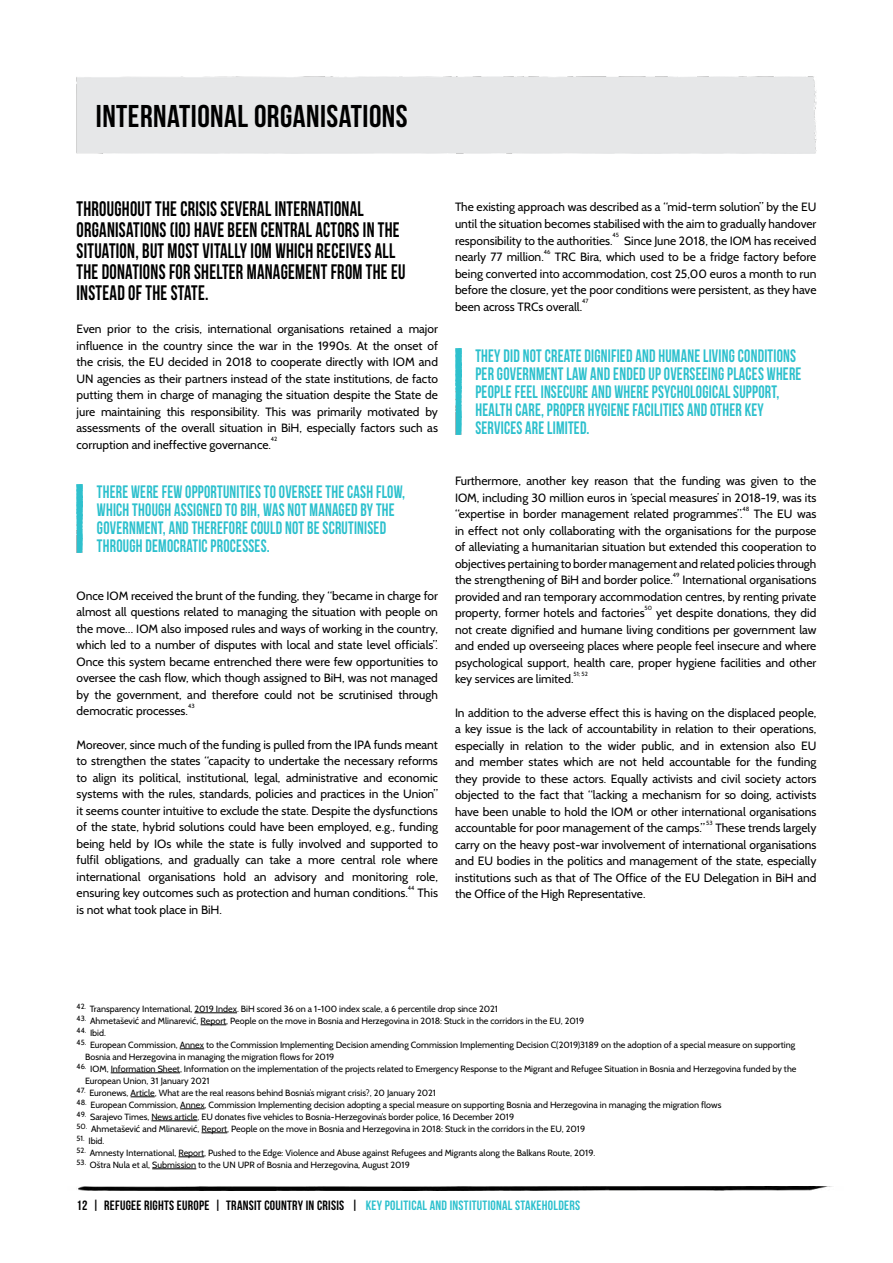
<style>
.page{position:relative;width:893px;height:1263px;background:#fff}
.page>*{position:absolute;margin:0;border:0;box-sizing:border-box;transform-origin:0 0}
.t1{font:31.5px "Bebas Neue";letter-spacing:.015em;color:#000}
.t2{font:21px/21px "Bebas Neue";letter-spacing:.015em;color:#000;scale:.88 1}
.t3{font:18px/18px "Bebas Neue";letter-spacing:.015em;color:#2cc0cd;scale:.88 1}
.t4{font:13.5px "Bebas Neue";letter-spacing:.02em;color:#000101}
.t5{font:12px/16.5px "Cabin";color:#000;text-align:justify}
.t6{font:9px/12px "Cabin";color:#000}
.t7{font:6px "Cabin";color:#000}
.s1{font-family:"Trebuchet MS"}
.s2{color:#2cc0cd}
</style>
<div class="page">
<img style="left:78px;top:1186px;width:754px;height:4px">
<hr style="left:194px;top:1012px;width:43px;height:1px;background:#000">
<svg style="left:201px;top:1024px;width:25px;height:1px"></svg>
<svg style="left:180px;top:1048px;width:24px;height:1px"></svg>
<hr style="left:111px;top:1072px;width:69px;height:1px;background:#000">
<svg style="left:131px;top:1096px;width:24px;height:1px"></svg>
<svg style="left:180px;top:1108px;width:25px;height:1px"></svg>
<hr style="left:151px;top:1120px;width:46px;height:1px;background:#000">
<svg style="left:202px;top:1132px;width:25px;height:1px"></svg>
<svg style="left:178px;top:1156px;width:26px;height:1px"></svg>
<hr style="left:152px;top:1168px;width:44px;height:1px;background:#000">
<img style="left:455px;top:349px;width:6px;height:86px">
<img style="left:77px;top:485px;width:6px;height:68px">
<h1 class="t1" style="left:96px;top:98px;width:313px">INTERNATIONAL ORGANISATIONS</h1>
<h2 class="t2" style="left:77px;top:198px;width:375px">THROUGHOUT THE CRISIS SEVERAL INTERNATIONAL ORGANISATIONS (IO) HAVE BEEN CENTRAL ACTORS IN THE SITUATION, BUT MOST VITALLY IOM WHICH RECEIVES ALL THE DONATIONS FOR SHELTER MANAGEMENT FROM THE EU INSTEAD OF THE STATE.</h2>
<p class="t5" style="left:77px;top:321px;width:363px">Even prior to the crisis, international organisations retained a major influence in the country since the war in the 1990s. At the onset of the crisis, the EU decided in 2018 to cooperate directly with IOM and UN agencies as their partners instead of the state institutions, de facto putting them in charge of managing the situation despite the State de jure maintaining this responsibility. This was primarily motivated by assessments of the overall situation in BiH, especially factors such as corruption and ineffective governance.</p>
<p class="t7" style="left:271px;top:435px;width:8px">42</p>
<h3 class="t3" style="left:97px;top:483px;width:352px">THERE WERE FEW OPPORTUNITIES TO OVERSEE THE CASH FLOW, WHICH THOUGH ASSIGNED TO BIH, WAS NOT MANAGED BY THE GOVERNMENT, AND THEREFORE COULD NOT BE SCRUTINISED THROUGH DEMOCRATIC PROCESSES.</h3>
<p class="t5" style="left:77px;top:587px;width:363px">Once IOM received the brunt of the funding, they “became in charge for almost all questions related to managing the situation with people on the move… IOM also imposed rules and ways of working in the country, which led to a number of disputes with local and state level officials”.<br>Once this system became entrenched there were few opportunities to oversee the cash flow, which though assigned to BiH, was not managed by the government, and therefore could not be scrutinised through democratic processes.</p>
<p class="t7" style="left:188px;top:702px;width:8px">43</p>
<p class="t5" style="left:77px;top:736px;width:363px">Moreover, since much of the funding is pulled from the IPA funds meant to strengthen the states “capacity to undertake the necessary reforms to align its political, institutional, legal, administrative and economic systems with the rules, standards, policies and practices in the Union” it seems counter intuitive to exclude the state. Despite the dysfunctions of the state, hybrid solutions could have been employed, e.g., funding being held by IOs while the state is fully involved and supported to fulfil obligations, and gradually can take a more central role where international organisations hold an advisory and monitoring role, ensuring key outcomes such as protection and human conditions.</p>
<p class="t7" style="left:408px;top:884px;width:8px">44</p>
<p class="t5" style="left:418px;top:885px;width:22px">This</p>
<p class="t5" style="left:77px;top:901px;width:147px">is not what took place in BiH.</p>
<p class="t5" style="left:455px;top:199px;width:363px">The existing approach was described as a “mid-term solution” by the EU until the situation becomes stabilised with the aim to gradually handover responsibility to the authorities.</p>
<p class="t7" style="left:613px;top:231px;width:8px">45</p>
<p class="t5" style="left:624px;top:232px;width:194px">Since June 2018, the IOM has received</p>
<p class="t7" style="left:544px;top:248px;width:8px">46</p>
<p class="t5" style="left:455px;top:248px;width:363px;text-indent:100px">TRC Bira, which used to be a fridge factory before being converted into accommodation, cost 25,00 euros a month to run before the closure, yet the poor conditions were persistent, as they have been across TRCs overall.</p>
<p class="t5" style="left:455px;top:248px;width:90px">nearly 77 million.</p>
<p class="t7" style="left:582px;top:297px;width:8px">47</p>
<p class="t3" style="left:475px;top:347px;width:372px">THEY DID NOT CREATE DIGNIFIED AND HUMANE LIVING CONDITIONS PER GOVERNMENT LAW AND ENDED UP OVERSEEING PLACES WHERE PEOPLE FEEL INSECURE AND WHERE PSYCHOLOGICAL SUPPORT, HEALTH CARE, PROPER HYGIENE FACILITIES AND OTHER KEY SERVICES ARE LIMITED.</p>
<p class="t5" style="left:455px;top:473px;width:363px">Furthermore, another key reason that the funding was given to the IOM, including 30 million euros in ‘special measures’ in 2018-19, was its “expertise in border management related programmes”.</p>
<p class="t7" style="left:742px;top:505px;width:9px">48</p>
<p class="t5" style="left:455px;top:506px;width:363px;text-indent:299px">The EU was in effect not only collaborating with the organisations for the purpose of alleviating a humanitarian situation but extended this cooperation to objectives pertaining to border management and related policies through the strengthening of BiH and border police.</p>
<p class="t7" style="left:673px;top:571px;width:8px">49</p>
<p class="t5" style="left:455px;top:572px;width:363px;text-indent:227px">International organisations provided and ran temporary accommodation centres, by renting private property, former hotels and factories</p>
<p class="t7" style="left:645px;top:604px;width:9px">50</p>
<p class="t5" style="left:455px;top:605px;width:363px;text-indent:201px">yet despite donations, they did not create dignified and humane living conditions per government law and ended up overseeing places where people feel insecure and where psychological support, health care, proper hygiene facilities and other key services are limited.</p>
<p class="t7" style="left:573px;top:670px;width:16px">51; 52</p>
<p class="t5" style="left:455px;top:704px;width:363px">In addition to the adverse effect this is having on the displaced people, a key issue is the lack of accountability in relation to their operations, especially in relation to the wider public, and in extension also EU and member states which are not held accountable for the funding they provide to these actors. Equally activists and civil society actors objected to the fact that “lacking a mechanism for so doing, activists have been unable to hold the IOM or other international organisations accountable for poor management of the camps.”</p>
<p class="t7" style="left:706px;top:819px;width:8px">53</p>
<p class="t5" style="left:455px;top:820px;width:363px;text-indent:260px">These trends largely carry on the heavy post-war involvement of international organisations and EU bodies in the politics and management of the state, especially institutions such as that of The Office of the EU Delegation in BiH and the Office of the High Representative.</p>
<p class="t6" style="left:77px;top:1002px;width:423px"><sup>42.</sup> Transparency International, 2019 Index. BiH scored 36 on a 1-100 index scale, a 6 percentile drop since 2021</p>
<p class="t6" style="left:77px;top:1014px;width:509px"><sup>43.</sup> Ahmetaševi<span class="s1">ć</span> and Mlinarevi<span class="s1">ć</span>, Report, People on the move in Bosnia and Herzegovina in 2018: Stuck in the corridors in the EU, 2019</p>
<p class="t6" style="left:77px;top:1026px;width:31px"><sup>44.</sup> Ibid.</p>
<p class="t6" style="left:85px;top:1038px;width:712px;text-indent:-9px"><sup>45.</sup> European Commission, Annex to the Commission Implementing Decision amending Commission Implementing Decision C(2019)3189 on the adoption of a special measure on supporting<br>Bosnia and Herzegovina in managing the migration flows for 2019</p>
<p class="t6" style="left:85px;top:1062px;width:713px;text-indent:-9px"><sup>46.</sup> IOM, Information Sheet, Information on the implementation of the projects related to Emergency Response to the Migrant and Refugee Situation in Bosnia and Herzegovina funded by the<br>European Union, 31 January 2021</p>
<p class="t6" style="left:77px;top:1086px;width:361px"><sup>47.</sup> Euronews, Article, What are the real reasons behind Bosnia’s migrant crisis?, 20 January 2021</p>
<p class="t6" style="left:77px;top:1098px;width:646px"><sup>48.</sup> European Commission, Annex, Commission Implementing decision adopting a special measure on supporting Bosnia and Herzegovina in managing the migration flows</p>
<p class="t6" style="left:77px;top:1110px;width:439px"><sup>49.</sup> Sarajevo Times, News article, EU donates five vehicles to Bosnia-Herzegovina’s border police, 16 December 2019</p>
<p class="t6" style="left:77px;top:1122px;width:510px"><sup>50.</sup> Ahmetaševi<span class="s1">ć</span> and Mlinarevi<span class="s1">ć</span>, Report, People on the move in Bosnia and Herzegovina in 2018: Stuck in the corridors in the EU, 2019</p>
<p class="t6" style="left:77px;top:1134px;width:29px"><sup>51.</sup> Ibid.</p>
<p class="t6" style="left:77px;top:1146px;width:520px"><sup>52.</sup> Amnesty International, Report, Pushed to the Edge: Violence and Abuse against Refugees and Migrants along the Balkans Route, 2019.</p>
<p class="t6" style="left:77px;top:1158px;width:335px"><sup>53.</sup> Oštra Nula et al, Submission to the UN UPR of Bosnia and Herzegovina, August 2019</p>
<p class="t4" style="left:77px;top:1197px;width:505px">12 | REFUGEE RIGHTS EUROPE | TRANSIT COUNTRY IN CRISIS | <span class="s2">KEY POLITICAL AND INSTITUTIONAL STAKEHOLDERS</span></p>
</div>
